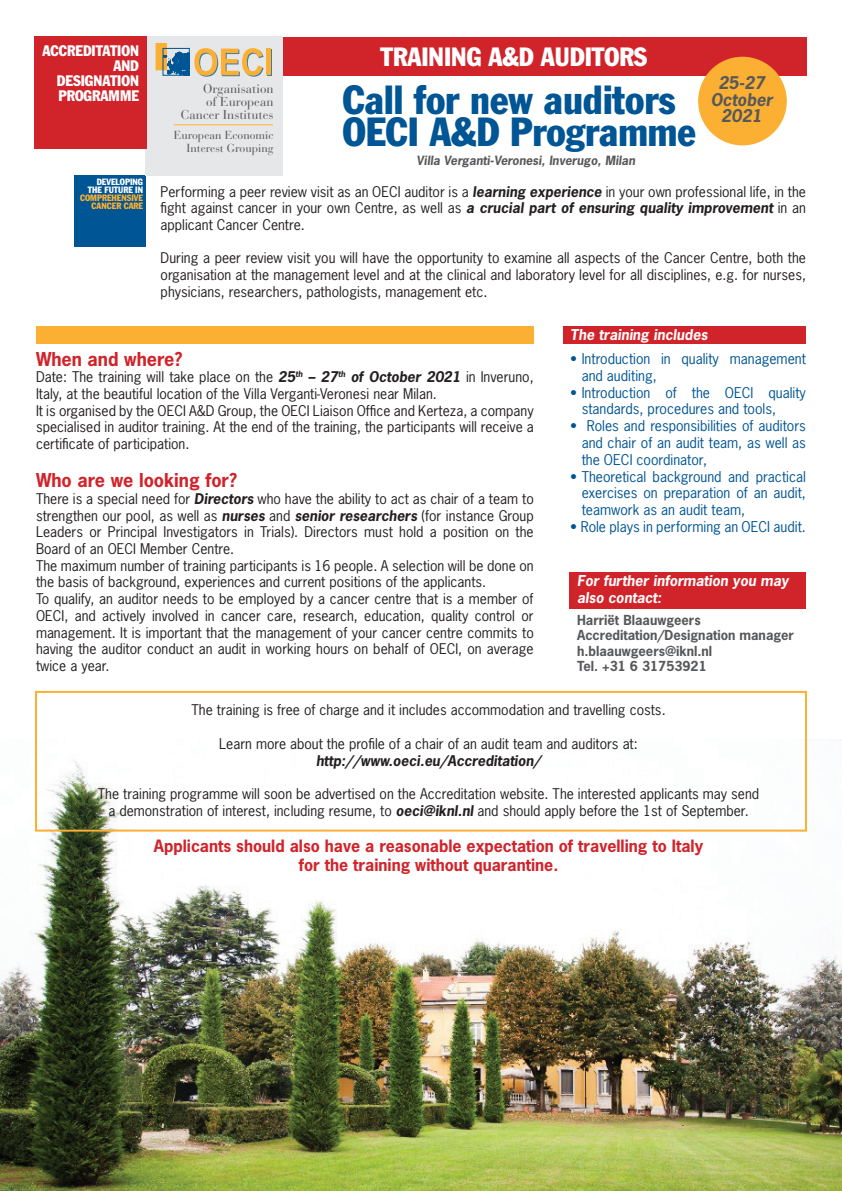
<style>
.page{position:relative;width:842px;height:1191px;background:#fff}
.page>*{position:absolute;margin:0;border:0;box-sizing:border-box;transform-origin:0 0}
.t1{font:condensed 40px/32px "Franklin Gothic Std";color:#005595}
.t2{font:condensed 26px "Franklin Gothic Std";color:#fff}
.t3{font:700 18px "News Gothic Std";color:#d1232a}
.t4{font:italic 700 16.5px/16.5px "News Gothic Std";color:#57585a;text-align:center}
.t5{font:700 16px/19.2px "News Gothic Std";color:#d1232a;text-align:center}
.t6{font:condensed 15px/15px "Franklin Gothic Std";color:#fff;text-align:right}
.t7{font:italic 700 14.1px/16.9px "News Gothic Std";color:#fff}
.t8{font:14px/16.8px "News Gothic Std";color:#005595}
.t9{font:13.9px/16.7px "News Gothic Std";color:#231f20;text-align:justify}
.t10{font:italic 700 13.9px "News Gothic Std";color:#231f20}
.t11{font:700 13px/15.6px "News Gothic Std";color:#57585a}
.t12{font:12.8px/12.8px "Bauer Bodoni";color:#57585a;text-align:right}
.t13{font:italic 700 12px "News Gothic Std";color:#57585a}
.t14{font:11.5px/12.8px "Bauer Bodoni";color:#57585a;text-align:right}
.t15{font:condensed 9px/8px "Franklin Gothic Std";color:#fbb033;text-align:right}
.t16{font:condensed 9px/8px "Franklin Gothic Std";color:#fff;text-align:right}
.s1{font-weight:700;font-style:italic}
</style>
<div class="page">
<img style="left:0;top:739px;width:842px;height:452px">
<div style="left:74px;top:175px;width:72px;height:71px;background:#005595"></div>
<div style="left:282px;top:37px;width:525px;height:39px;background:#d1232a"></div>
<div style="left:698px;top:57px;width:89px;height:88px;background:#fbb033;border-radius:50%"></div>
<div style="left:36px;top:326px;width:497px;height:18px;background:#fbb033"></div>
<div style="left:563px;top:326px;width:243px;height:18px;background:#d1232a"></div>
<div style="left:570px;top:572px;width:236px;height:36px;background:#d1232a"></div>
<div style="left:146px;top:36px;width:137px;height:139px;background:#e6e7e9"></div>
<div style="left:267px;top:50px;width:5px;height:26px;background:#3c7bab"></div>
<svg style="left:156px;top:43px;width:108px;height:34px"></svg>
<div style="left:266px;top:49px;width:5px;height:26px;background:#fbb033"></div>
<div style="left:35px;top:691px;width:772px;height:140px;border:2px solid #fbb033"></div>
<div style="left:34px;top:36px;width:112px;height:112px;background:#d1232a"></div>
<hr style="left:174px;top:124px;width:99px;height:1px;background:#fbb033">
<p class="t6" style="left:42px;top:43px;width:98px">ACCREDITATION<br>AND<br>DESIGNATION<br>PROGRAMME</p>
<p class="t12" style="left:181px;top:82px;width:94px">Organisation<br>of European<br>Cancer Institutes</p>
<p class="t14" style="left:174px;top:129px;width:101px">European Economic<br>Interest Grouping</p>
<h2 class="t2" style="left:380px;top:41px;width:268px">TRAINING A&amp;D AUDITORS</h2>
<h1 class="t1" style="left:343px;top:84px;width:355px">Call for new auditors<br>OECI A&amp;D Programme</h1>
<p class="t13" style="left:417px;top:153px;width:220px">Villa Verganti-Veronesi, Inverugo, Milan</p>
<p class="t4" style="left:711px;top:75px;width:63px">25-27<br>October<br>2021</p>
<p class="t16" style="left:88px;top:178px;width:57px">DEVELOPING<br>THE FUTURE IN</p>
<p class="t15" style="left:80px;top:194px;width:65px">COMPREHENSIVE<br>CANCER CARE</p>
<p class="t9" style="left:161px;top:183px;width:647px">Performing a peer review visit as an OECI auditor is a <span class="s1">learning experience</span> in your own professional life, in the fight against cancer in your own Centre, as well as <span class="s1">a crucial part of ensuring quality improvement</span> in an applicant Cancer Centre.</p>
<p class="t9" style="left:161px;top:250px;width:647px">During a peer review visit you will have the opportunity to examine all aspects of the Cancer Centre, both the organisation at the management level and at the clinical and laboratory level for all disciplines, e.g. for nurses, physicians, researchers, pathologists, management etc.</p>
<p class="t7" style="left:570px;top:326px;width:139px">The training includes</p>
<p class="t8" style="left:582px;top:350px;width:226px;text-indent:-11px">• Introduction in quality management and auditing,</p>
<p class="t8" style="left:582px;top:384px;width:226px;text-indent:-11px">• Introduction of the OECI quality standards, procedures and tools,</p>
<p class="t8" style="left:582px;top:417px;width:226px;text-align:justify;text-indent:-11px">• Roles and responsibilities of auditors and chair of an audit team, as well as the OECI coordinator,</p>
<p class="t8" style="left:582px;top:468px;width:226px;text-align:justify;text-indent:-11px">• Theoretical background and practical exercises on preparation of an audit, teamwork as an audit team,</p>
<p class="t8" style="left:570px;top:518px;width:237px">• Role plays in performing an OECI audit.</p>
<p class="t3" style="left:36px;top:347px;width:148px">When and where?</p>
<p class="t9" style="left:36px;top:368px;width:499px;text-align:left">Date: The training will take place on the <span class="s1">25</span><sup>th</sup> <span class="s1">– 27</span><sup>th</sup> <span class="s1">of October 2021</span> in Inveruno, Italy, at the beautiful location of the Villa Verganti-Veronesi near Milan.<br>It is organised by the OECI A&amp;D Group, the OECI Liaison Office and Kerteza, a company specialised in auditor training. At the end of the training, the participants will receive a certificate of participation.</p>
<p class="t3" style="left:36px;top:468px;width:203px">Who are we looking for?</p>
<p class="t9" style="left:36px;top:490px;width:499px;text-align:left">There is a special need for <span class="s1">Directors</span> who have the ability to act as chair of a team to strengthen our pool, as well as <span class="s1">nurses</span> and <span class="s1">senior researchers</span> (for instance Group Leaders or Principal Investigators in Trials). Directors must hold a position on the Board of an OECI Member Centre.<br>The maximum number of training participants is 16 people. A selection will be done on the basis of background, experiences and current positions of the applicants.<br>To qualify, an auditor needs to be employed by a cancer centre that is a member of OECI, and actively involved in cancer care, research, education, quality control or management. It is important that the management of your cancer centre commits to having the auditor conduct an audit in working hours on behalf of OECI, on average twice a year.</p>
<p class="t9" style="left:191px;top:702px;width:476px">The training is free of charge and it includes accommodation and travelling costs.</p>
<p class="t9" style="left:219px;top:735px;width:420px">Learn more about the profile of a chair of an audit team and auditors at:</p>
<p class="t10" style="left:316px;top:751px;width:227px">http://www.oeci.eu/Accreditation/</p>
<p class="t9" style="left:98px;top:785px;width:663px;text-align:center">The training programme will soon be advertised on the Accreditation website. The interested applicants may send a demonstration of interest, including resume, to <span class="s1">oeci@iknl.nl</span> and should apply before the 1st of September.</p>
<p class="t5" style="left:154px;top:835px;width:551px">Applicants should also have a reasonable expectation of travelling to Italy for the training without quarantine.</p>
<p class="t7" style="left:577px;top:572px;width:213px">For further information you may also contact:</p>
<p class="t11" style="left:577px;top:611px;width:218px">Harriët Blaauwgeers<br>Accreditation/Designation manager h.blaauwgeers@iknl.nl<br>Tel. +31 6 31753921</p>
</div>
